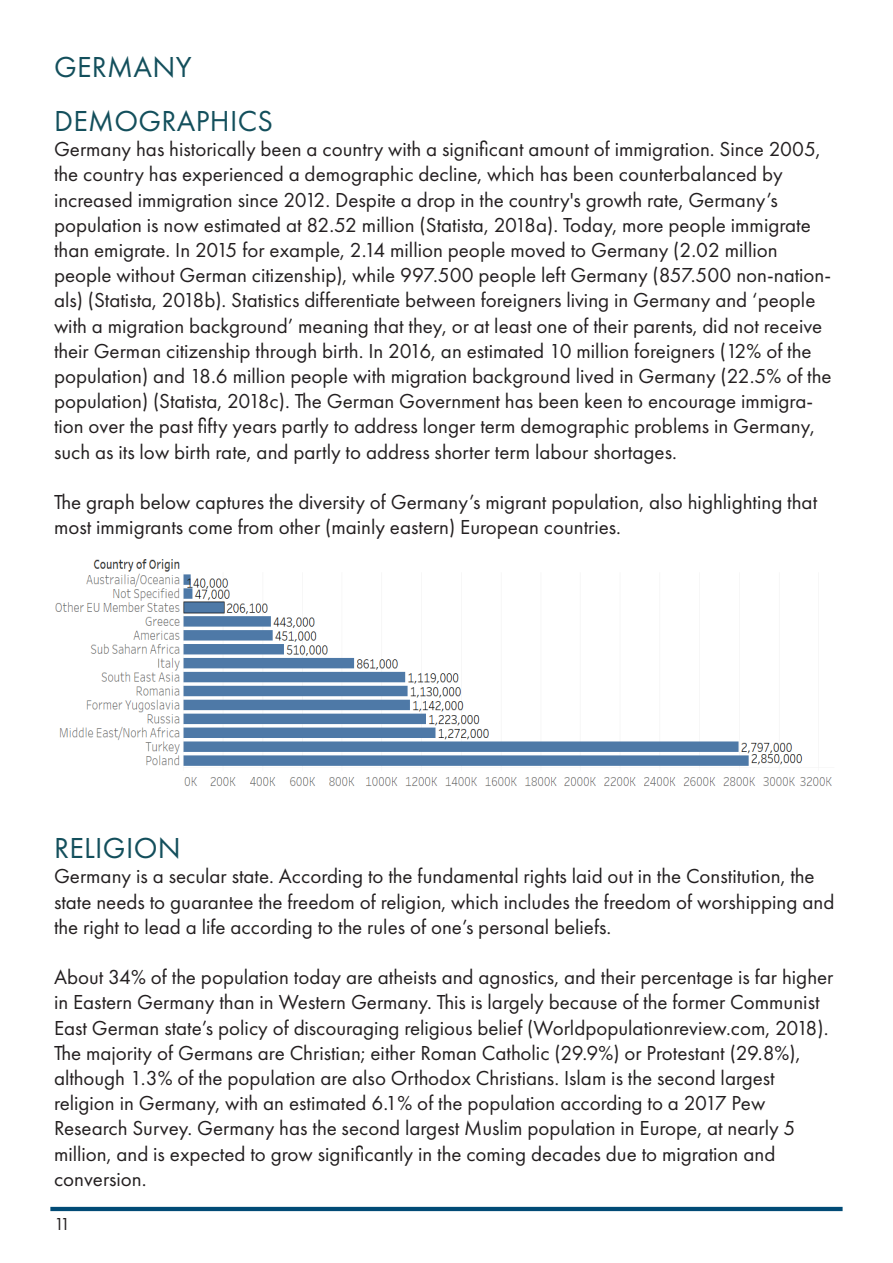
<style>
.page{position:relative;width:893px;height:1263px;background:#fff}
.page>*{position:absolute;margin:0;border:0;box-sizing:border-box;transform-origin:0 0}
.t1{font:30px "Futura PT";letter-spacing:.01em;color:#134f5c}
.t2{font:21px/25.2px "Futura PT";color:#231f20}
.t3{font:18px "Futura PT";color:#231f20}
</style>
<div class="page">
<hr style="left:50px;top:1207px;width:793px;height:4px;background:#014b76">
<img style="left:55px;top:559px;width:777px;height:227px">
<p class="t1" style="left:54px;top:49px;width:139px">GERMANY</p>
<p class="t1" style="left:54px;top:103px;width:220px">DEMOGRAPHICS</p>
<p class="t2" style="left:54px;top:136px;width:768px">Germany has historically been a country with a significant amount of immigration. Since 2005, the country has experienced a demographic decline, which has been counterbalanced by</p>
<p class="t2" style="left:54px;top:187px;width:725px">increased immigration since 2012. Despite a drop in the country's growth rate, Germany’s</p>
<p class="t2" style="left:54px;top:212px;width:779px">population is now estimated at 82.52 million (Statista, 2018a). Today, more people immigrate than emigrate. In 2015 for example, 2.14 million people moved to Germany (2.02 million people without German citizenship), while 997.500 people left Germany (857.500 non-nation&shy;als) (Statista, 2018b). Statistics differentiate between foreigners living in Germany and ‘people with a migration background’ meaning that they, or at least one of their parents, did not receive their German citizenship through birth. In 2016, an estimated 10 million foreigners (12% of the population) and 18.6 million people with migration background lived in Germany (22.5% of the population) (Statista, 2018c). The German Government has been keen to encourage immigra&shy;tion over the past fifty years partly to address longer term demographic problems in Germany, such as its low birth rate, and partly to address shorter term labour shortages.</p>
<p class="t2" style="left:54px;top:489px;width:765px">The graph below captures the diversity of Germany’s migrant population, also highlighting that most immigrants come from other (mainly eastern) European countries.</p>
<p class="t1" style="left:54px;top:830px;width:128px">RELIGION</p>
<p class="t2" style="left:54px;top:864px;width:782px">Germany is a secular state. According to the fundamental rights laid out in the Constitution, the state needs to guarantee the freedom of religion, which includes the freedom of worshipping and the right to lead a life according to the rules of one’s personal beliefs.</p>
<p class="t2" style="left:54px;top:964px;width:781px">About 34% of the population today are atheists and agnostics, and their percentage is far higher in Eastern Germany than in Western Germany. This is largely because of the former Communist<br>East German state’s policy of discouraging religious belief (Worldpopulationreview.com, 2018).</p>
<p class="t2" style="left:54px;top:1040px;width:748px">The majority of Germans are Christian; either Roman Catholic (29.9%) or Protestant (29.8%), although 1.3% of the population are also Orthodox Christians. Islam is the second largest</p>
<p class="t2" style="left:54px;top:1090px;width:713px">religion in Germany, with an estimated 6.1% of the population according to a 2017 Pew</p>
<p class="t2" style="left:54px;top:1116px;width:743px">Research Survey. Germany has the second largest Muslim population in Europe, at nearly 5</p>
<p class="t2" style="left:54px;top:1141px;width:723px">million, and is expected to grow significantly in the coming decades due to migration and</p>
<p class="t2" style="left:54px;top:1166px;width:94px">conversion.</p>
<p class="t3" style="left:54px;top:1213px;width:18px">11</p>
</div>
